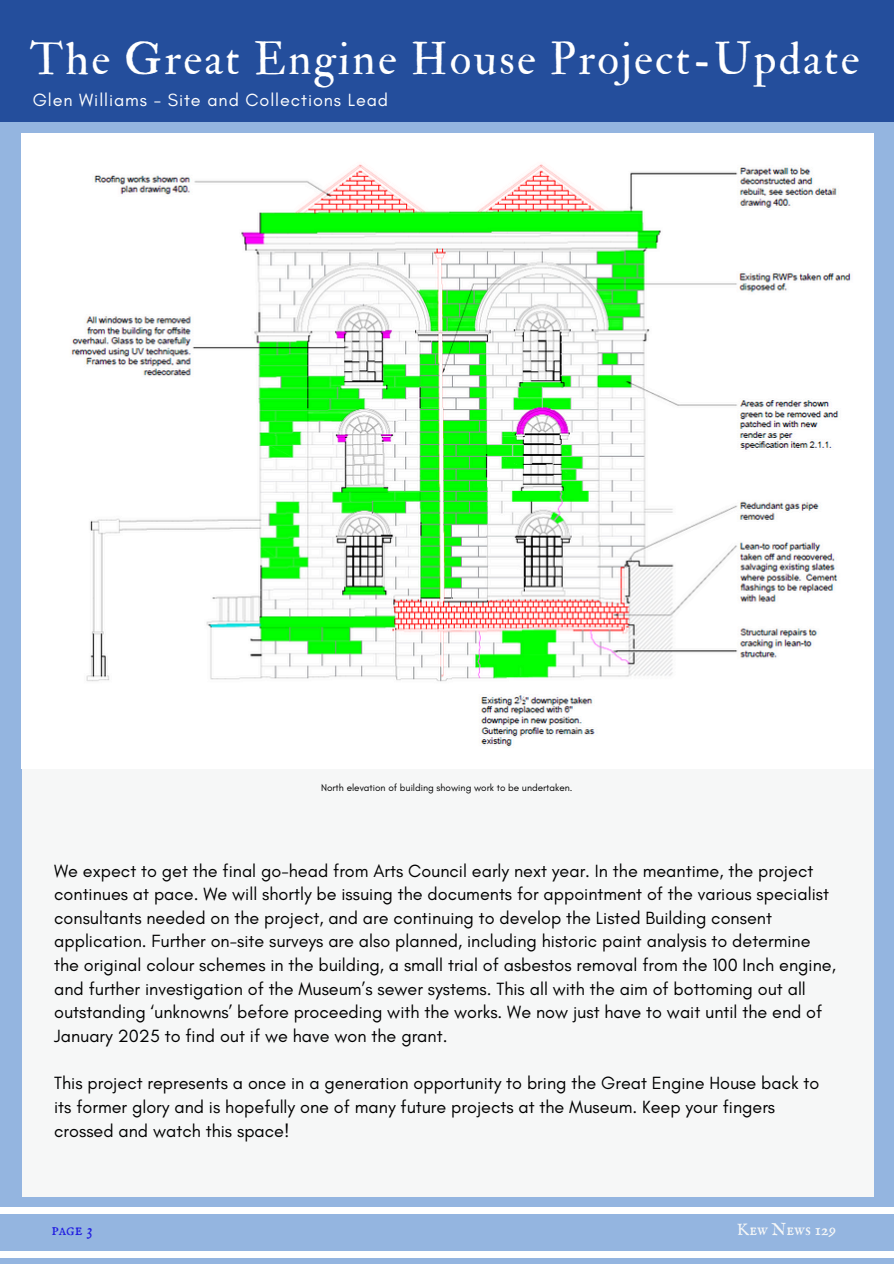
<style>
.page{position:relative;width:894px;height:1264px;background:#fff}
.page>*{position:absolute;margin:0;border:0;box-sizing:border-box;transform-origin:0 0}
.t1{font:45px "IM FELL Double Pica Roman";letter-spacing:.05em;color:#fff}
.t2{font:18px/23.7px "Glacial Indifference";color:#000}
.t3{font:18px "Glacial Indifference";letter-spacing:.05em;color:#fff}
.t4{font:17.1px "IM FELL English SC";color:#f6f7f7}
.t5{font:17.1px "IM FELL English SC";color:#231fe1}
.t6{font:9.9px "Glacial Indifference";color:#000}
</style>
<div class="page">
<div style="left:0;top:917px;width:893px;height:346px;background:#94b5e0"></div>
<div style="left:0;top:1207px;width:893px;height:6px;background:#fff"></div>
<div style="left:0;top:1251px;width:893px;height:6px;background:#fff"></div>
<div style="left:0;top:0;width:893px;height:76px;background:#244e9c"></div>
<div style="left:0;top:553px;width:893px;height:376px;background:#94b5e0"></div>
<div style="left:0;top:77px;width:893px;height:377px;background:#94b5e0"></div>
<div style="left:0;top:45px;width:893px;height:76px;background:#244e9c"></div>
<div style="left:22px;top:134px;width:850px;height:1062px;background:#f6f7f7"></div>
<img style="left:71px;top:164px;width:780px;height:582px">
<p class="t1" style="left:30px;top:31px;width:830px">The Great Engine House Project-Update</p>
<h2 class="t3" style="left:33px;top:89px;width:357px">Glen Williams - Site and Collections Lead</h2>
<p class="t6" style="left:321px;top:781px;width:253px">North elevation of building showing work to be undertaken.</p>
<p class="t2" style="left:54px;top:858px;width:782px">We expect to get the final go-head from Arts Council early next year. In the meantime, the project continues at pace. We will shortly be issuing the documents for appointment of the various specialist consultants needed on the project, and are continuing to develop the Listed Building consent application. Further on-site surveys are also planned, including historic paint analysis to determine the original colour schemes in the building, a small trial of asbestos removal from the 100 Inch engine, and further investigation of the Museum’s sewer systems. This all with the aim of bottoming out all outstanding ‘unknowns’ before proceeding with the works. We now just have to wait until the end of January 2025 to find out if we have won the grant.</p>
<p class="t2" style="left:54px;top:1071px;width:766px">This project represents a once in a generation opportunity to bring the Great Engine House back to its former glory and is hopefully one of many future projects at the Museum. Keep your fingers crossed and watch this space!</p>
<h1 class="t5" style="left:51px;top:1218px;width:43px">page 3</h1>
<p class="t4" style="left:736px;top:1218px;width:101px">Kew News 129</p>
</div>
